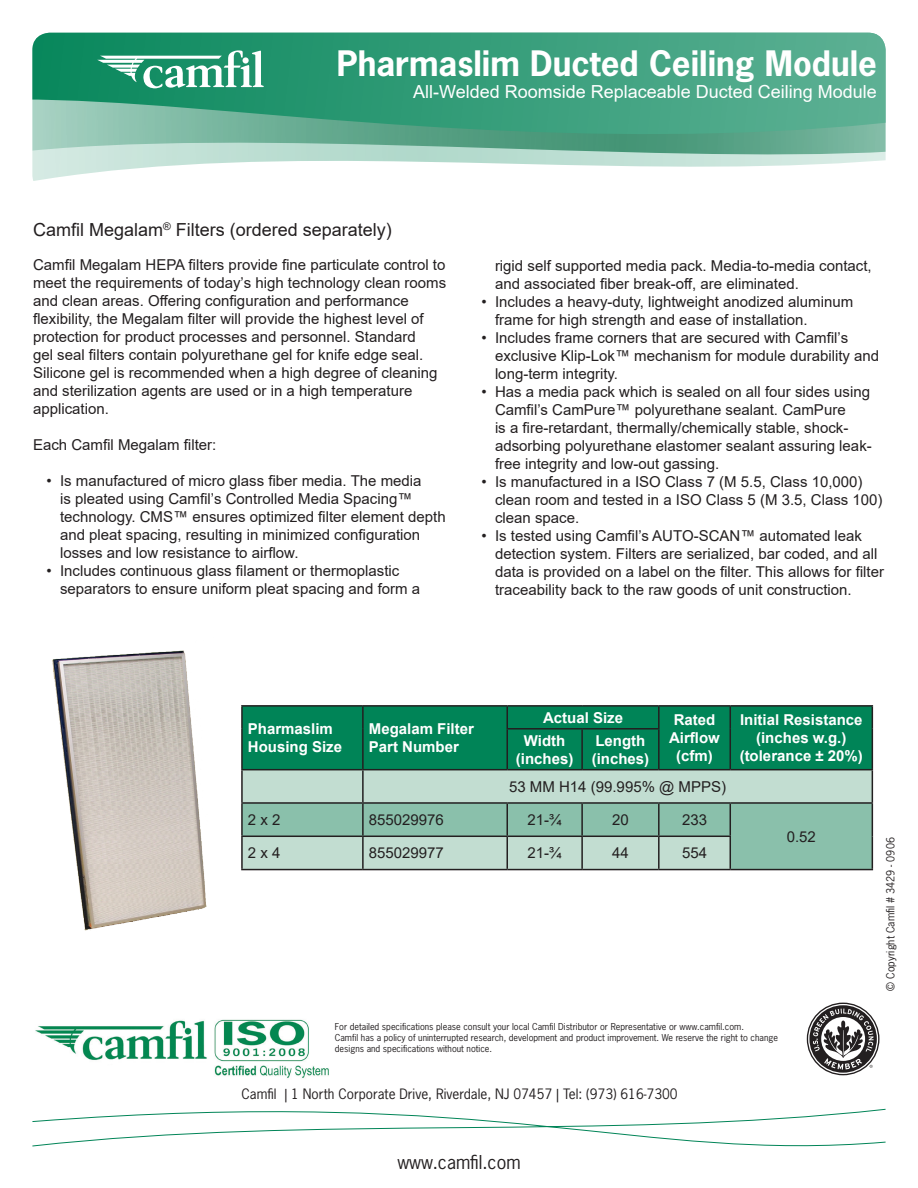
<style>
.page{position:relative;width:918px;height:1188px;background:#fff}
.page>*{position:absolute;margin:0;border:0;box-sizing:border-box;transform-origin:0 0}
.t1{font:700 33px "News Gothic Std";color:#fff}
.t2{font:18px "Arial";color:#fff}
.t3{font:18px "Arial";color:#231f20}
.t4{font:18px "News Gothic Std";color:#231f20}
.t5{font:15px/18px "Arial";color:#231f20}
.t6{font:700 15px/18px "Arial";color:#fff}
.t7{font:13.5px "News Gothic Std";color:#231f20}
.t8{font:10.5px "News Gothic Std";color:#231f20}
.t9{font:9px/10.8px "News Gothic Std";color:#231f20}
</style>
<div class="page">
<svg style="left:32px;top:1108px;width:854px;height:39px"></svg>
<svg style="left:32px;top:33px;width:854px;height:148px;background:#6ab49a"></svg>
<svg style="left:97px;top:50px;width:167px;height:38px"></svg>
<div style="left:243px;top:57px;width:6px;height:7px;background:#fff;border-radius:50%"></div>
<svg style="left:807px;top:1003px;width:73px;height:72px"></svg>
<img style="left:35px;top:1019px;width:294px;height:59px">
<img style="left:52px;top:650px;width:155px;height:281px">
<div style="left:243px;top:770px;width:629px;height:32px;background:#c2ddd1"></div>
<svg style="left:243px;top:804px;width:629px;height:65px;background:#9ec9b8"></svg>
<hr style="left:506px;top:804px;width:2px;height:32px;background:#231f20">
<hr style="left:581px;top:804px;width:2px;height:32px;background:#231f20">
<hr style="left:658px;top:804px;width:2px;height:32px;background:#231f20">
<hr style="left:730px;top:804px;width:1px;height:32px;background:#231f20">
<hr style="left:506px;top:837px;width:2px;height:32px;background:#231f20">
<hr style="left:581px;top:837px;width:2px;height:32px;background:#231f20">
<hr style="left:658px;top:837px;width:2px;height:32px;background:#231f20">
<hr style="left:730px;top:837px;width:1px;height:32px;background:#231f20">
<hr style="left:241px;top:769px;width:122px;height:1px;background:#231f20">
<hr style="left:241px;top:802px;width:122px;height:2px;background:#231f20">
<hr style="left:363px;top:802px;width:144px;height:2px;background:#231f20">
<hr style="left:507px;top:802px;width:75px;height:2px;background:#231f20">
<hr style="left:507px;top:836px;width:75px;height:1px;background:#231f20">
<hr style="left:582px;top:802px;width:77px;height:2px;background:#231f20">
<hr style="left:659px;top:802px;width:71px;height:2px;background:#231f20">
<hr style="left:730px;top:802px;width:143px;height:2px;background:#231f20">
<hr style="left:241px;top:836px;width:122px;height:1px;background:#231f20">
<hr style="left:363px;top:836px;width:144px;height:1px;background:#231f20">
<hr style="left:582px;top:836px;width:77px;height:1px;background:#231f20">
<hr style="left:659px;top:836px;width:72px;height:1px;background:#231f20">
<hr style="left:241px;top:705px;width:122px;height:2px;background:#231f20">
<hr style="left:241px;top:707px;width:2px;height:22px;background:#231f20">
<hr style="left:363px;top:705px;width:144px;height:2px;background:#231f20">
<hr style="left:241px;top:729px;width:2px;height:40px;background:#231f20">
<hr style="left:507px;top:705px;width:75px;height:2px;background:#231f20">
<hr style="left:582px;top:705px;width:77px;height:2px;background:#231f20">
<hr style="left:659px;top:705px;width:71px;height:2px;background:#231f20">
<hr style="left:730px;top:705px;width:143px;height:2px;background:#231f20">
<div style="left:242px;top:706px;width:631px;height:64px;background:#008457"></div>
<hr style="left:872px;top:729px;width:1px;height:40px;background:#231f20">
<hr style="left:241px;top:770px;width:2px;height:32px;background:#231f20">
<hr style="left:362px;top:770px;width:2px;height:32px;background:#231f20">
<hr style="left:872px;top:770px;width:1px;height:32px;background:#231f20">
<hr style="left:241px;top:804px;width:2px;height:32px;background:#231f20">
<hr style="left:362px;top:804px;width:2px;height:32px;background:#231f20">
<hr style="left:872px;top:804px;width:1px;height:32px;background:#231f20">
<hr style="left:872px;top:836px;width:1px;height:33px;background:#231f20">
<hr style="left:730px;top:869px;width:143px;height:1px;background:#231f20">
<hr style="left:241px;top:837px;width:2px;height:32px;background:#231f20">
<hr style="left:362px;top:837px;width:2px;height:32px;background:#231f20">
<hr style="left:241px;top:869px;width:122px;height:1px;background:#231f20">
<hr style="left:363px;top:869px;width:144px;height:1px;background:#231f20">
<hr style="left:507px;top:869px;width:75px;height:1px;background:#231f20">
<hr style="left:582px;top:869px;width:77px;height:1px;background:#231f20">
<hr style="left:659px;top:869px;width:71px;height:1px;background:#231f20">
<p class="t1" style="left:337px;top:42px;width:542px">Pharmaslim Ducted Ceiling Module</p>
<p class="t2" style="left:413px;top:79px;width:465px">All-Welded Roomside Replaceable Ducted Ceiling Module</p>
<p class="t3" style="left:33px;top:217px;width:360px">Camfil Megalam<sup>®</sup> Filters (ordered separately)</p>
<p class="t5" style="left:33px;top:255px;width:415px">Camfil Megalam HEPA filters provide fine particulate control to meet the requirements of today’s high technology clean rooms and clean areas. Offering configuration and performance flexibility, the Megalam filter will provide the highest level of protection for product processes and personnel. Standard<br>gel seal filters contain polyurethane gel for knife edge seal.<br>Silicone gel is recommended when a high degree of cleaning and sterilization agents are used or in a high temperature application.</p>
<p class="t5" style="left:33px;top:435px;width:185px">Each Camfil Megalam filter:</p>
<p class="t5" style="left:60px;top:471px;width:387px;text-indent:-14px">• Is manufactured of micro glass fiber media. The media<br>is pleated using Camfil’s Controlled Media Spacing™ technology. CMS™ ensures optimized filter element depth and pleat spacing, resulting in minimized configuration losses and low resistance to airflow.</p>
<p class="t5" style="left:60px;top:561px;width:362px;text-indent:-14px">• Includes continuous glass filament or thermoplastic separators to ensure uniform pleat spacing and form a</p>
<p class="t5" style="left:495px;top:257px;width:378px">rigid self supported media pack. Media-to-media contact, and associated fiber break-off, are eliminated.</p>
<p class="t5" style="left:495px;top:293px;width:360px;text-indent:-14px">• Includes a heavy-duty, lightweight anodized aluminum frame for high strength and ease of installation.</p>
<p class="t5" style="left:495px;top:329px;width:386px;text-indent:-14px">• Includes frame corners that are secured with Camfil’s exclusive Klip-Lok™ mechanism for module durability and long-term integrity.</p>
<p class="t5" style="left:495px;top:383px;width:378px;text-indent:-14px">• Has a media pack which is sealed on all four sides using Camfil’s CamPure™ polyurethane sealant. CamPure<br>is a fire-retardant, thermally/chemically stable, shock&shy;adsorbing polyurethane elastomer sealant assuring leak&shy;free integrity and low-out gassing.</p>
<p class="t5" style="left:495px;top:473px;width:389px;text-indent:-14px">• Is manufactured in a ISO Class 7 (M 5.5, Class 10,000) clean room and tested in a ISO Class 5 (M 3.5, Class 100) clean space.</p>
<p class="t5" style="left:495px;top:527px;width:391px;text-indent:-14px">• Is tested using Camfil’s AUTO-SCAN™ automated leak detection system. Filters are serialized, bar coded, and all data is provided on a label on the filter. This allows for filter traceability back to the raw goods of unit construction.</p>
<p class="t6" style="left:248px;top:720px;width:96px">Pharmaslim<br>Housing Size</p>
<p class="t6" style="left:369px;top:720px;width:107px">Megalam Filter</p>
<p class="t6" style="left:369px;top:738px;width:92px">Part Number</p>
<p class="t6" style="left:543px;top:709px;width:82px">Actual Size</p>
<p class="t6" style="left:674px;top:711px;width:43px">Rated</p>
<p class="t6" style="left:669px;top:729px;width:52px">Airflow</p>
<p class="t6" style="left:676px;top:747px;width:38px">(cfm)</p>
<p class="t6" style="left:595px;top:732px;width:51px">Length</p>
<p class="t6" style="left:592px;top:750px;width:59px">(inches)</p>
<p class="t5" style="left:509px;top:777px;width:218px">53 MM H14 (99.995% @ MPPS)</p>
<p class="t6" style="left:524px;top:732px;width:43px">Width</p>
<p class="t6" style="left:516px;top:750px;width:59px">(inches)</p>
<p class="t6" style="left:740px;top:711px;width:124px">Initial Resistance</p>
<p class="t6" style="left:756px;top:729px;width:92px">(inches w.g.)</p>
<p class="t6" style="left:740px;top:747px;width:125px">(tolerance ± 20%)</p>
<p class="t5" style="left:248px;top:811px;width:34px">2 x 2</p>
<p class="t5" style="left:369px;top:811px;width:77px">855029976</p>
<p class="t5" style="left:528px;top:811px;width:36px">21-¾</p>
<p class="t5" style="left:612px;top:811px;width:18px">20</p>
<p class="t5" style="left:682px;top:811px;width:27px">233</p>
<p class="t5" style="left:248px;top:844px;width:34px">2 x 4</p>
<p class="t5" style="left:369px;top:844px;width:77px">855029977</p>
<p class="t5" style="left:528px;top:844px;width:36px">21-¾</p>
<p class="t5" style="left:612px;top:844px;width:18px">44</p>
<p class="t5" style="left:682px;top:844px;width:27px">554</p>
<p class="t5" style="left:787px;top:827px;width:31px">0.52</p>
<p class="t9" style="left:335px;top:1021px;width:411px">For detailed specifications please consult your local Camfil Distributor or Representative or www.camfil.com.</p>
<p class="t9" style="left:335px;top:1032px;width:445px">Camfil has a policy of uninterrupted research, development and product improvement. We reserve the right to change designs and specifications without notice.</p>
<p class="t7" style="left:242px;top:1085px;width:438px">Camfil | 1 North Corporate Drive, Riverdale, NJ 07457 | Tel: (973) 616-7300</p>
<p class="t4" style="left:397px;top:1151px;width:125px">www.camfil.com</p>
<p class="t8" style="left:884px;top:991px;width:155px;rotate:-90deg">© Copyright Camfil # 3429 - 0906</p>
</div>
